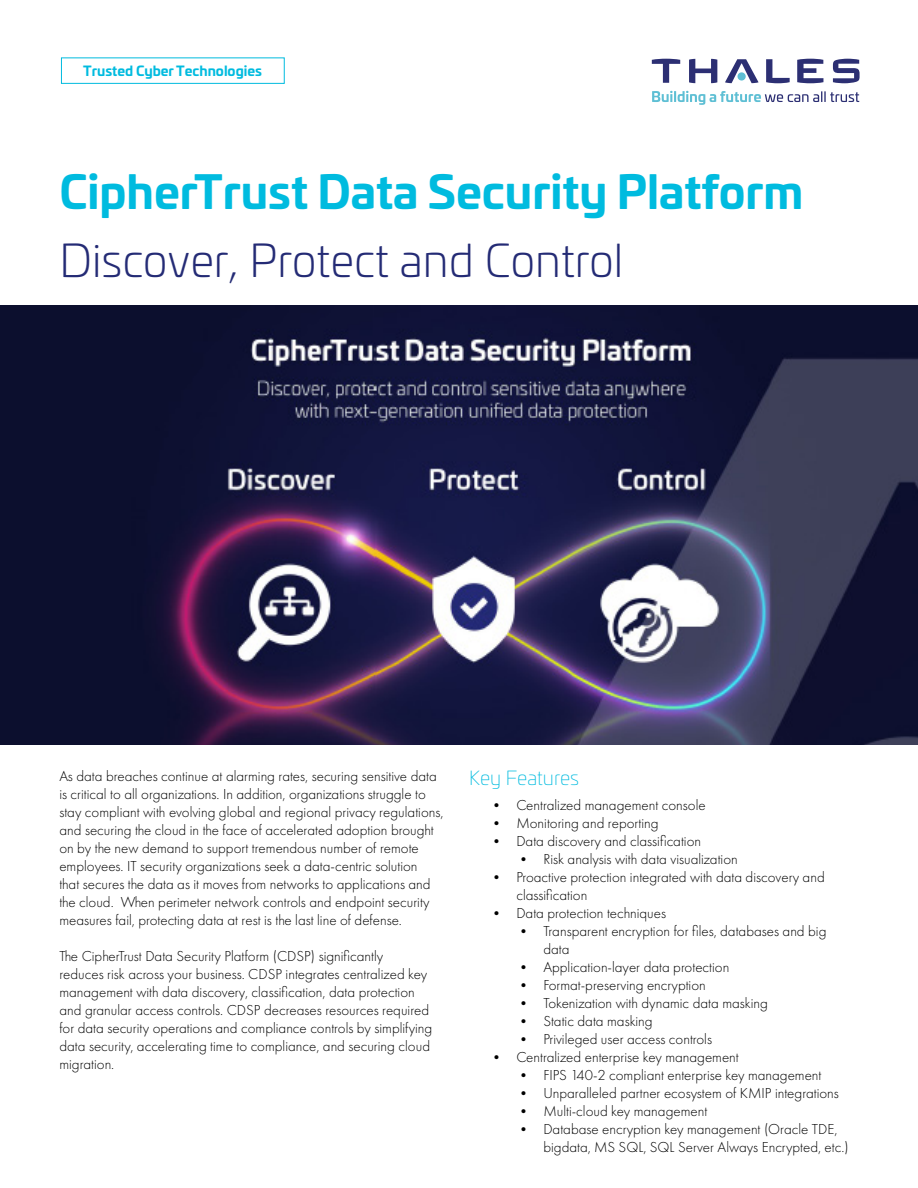
<style>
.page{position:relative;width:918px;height:1188px;background:#fff}
.page>*{position:absolute;margin:0;border:0;box-sizing:border-box;transform-origin:0 0}
.t1{font:700 45px "Univia Pro";color:#00bbdf}
.t2{font:300 45px "Univia Pro";color:#242b75}
.t3{font:200 19.5px "Univia Pro";color:#00bbdf}
.t4{font:300 15px/18px "Futura PT";color:#000}
.t5{font:700 13.5px "Univia Pro";color:#00bbdf}
.s1{font-size:14.25px}
</style>
<div class="page">
<div style="left:61px;top:58px;width:224px;height:26px;border:1px solid #00bbdf"></div>
<svg style="left:833px;top:59px;width:27px;height:24px"></svg>
<svg style="left:797px;top:59px;width:26px;height:24px"></svg>
<svg style="left:766px;top:59px;width:24px;height:24px"></svg>
<svg style="left:725px;top:59px;width:34px;height:24px"></svg>
<div style="left:738px;top:72px;width:8px;height:9px;background:#5ebfd4;border-radius:50%"></div>
<svg style="left:689px;top:59px;width:28px;height:24px"></svg>
<svg style="left:652px;top:59px;width:28px;height:24px"></svg>
<svg style="left:652px;top:91px;width:207px;height:14px"></svg>
<img style="left:0;top:306px;width:918px;height:439px">
<p class="t5" style="left:83px;top:60px;width:180px">Trusted Cyber Technologies</p>
<h1 class="t1" style="left:59px;top:156px;width:746px">CipherTrust Data Security Platform</h1>
<h1 class="t2" style="left:59px;top:228px;width:565px">Discover, Protect and Control</h1>
<p class="t4" style="left:59px;top:767px;width:386px">As data breaches continue at alarming rates, securing sensitive data is critical to all organizations. In addition, organizations struggle to stay compliant with evolving global and regional privacy regulations, and securing the cloud in the face of accelerated adoption brought on by the new demand to support tremendous number of remote employees. IT security organizations seek a data-centric solution<br>that secures the data as it moves from networks to applications and the cloud. When perimeter network controls and endpoint security measures fail, protecting data at rest is the last line of defense.</p>
<p class="t4" style="left:59px;top:947px;width:375px">The CipherTrust Data Security Platform (CDSP) significantly<br>reduces risk across your business. CDSP integrates centralized key management with data discovery, classification, data protection and granular access controls. CDSP decreases resources required for data security operations and compliance controls by simplifying data security, accelerating time to compliance, and securing cloud migration.</p>
<h2 class="t3" style="left:469px;top:764px;width:112px">Key Features</h2>
<p class="t4" style="left:489px;top:796px;width:218px"><span class="s1">•</span> Centralized management console</p>
<p class="t4" style="left:489px;top:814px;width:171px"><span class="s1">•</span> Monitoring and reporting</p>
<p class="t4" style="left:489px;top:832px;width:213px"><span class="s1">•</span> Data discovery and classification</p>
<p class="t4" style="left:516px;top:850px;width:223px"><span class="s1">•</span> Risk analysis with data visualization</p>
<p class="t4" style="left:516px;top:868px;width:310px;text-indent:-27px"><span class="s1">•</span> Proactive protection integrated with data discovery and classification</p>
<p class="t4" style="left:489px;top:904px;width:178px"><span class="s1">•</span> Data protection techniques</p>
<p class="t4" style="left:543px;top:922px;width:285px;text-indent:-27px"><span class="s1">•</span> Transparent encryption for files, databases and big data</p>
<p class="t4" style="left:516px;top:958px;width:214px"><span class="s1">•</span> Application-layer data protection</p>
<p class="t4" style="left:516px;top:976px;width:191px"><span class="s1">•</span> Format-preserving encryption</p>
<p class="t4" style="left:516px;top:994px;width:253px"><span class="s1">•</span> Tokenization with dynamic data masking</p>
<p class="t4" style="left:516px;top:1012px;width:138px"><span class="s1">•</span> Static data masking</p>
<p class="t4" style="left:516px;top:1030px;width:197px"><span class="s1">•</span> Privileged user access controls</p>
<p class="t4" style="left:489px;top:1048px;width:251px"><span class="s1">•</span> Centralized enterprise key management</p>
<p class="t4" style="left:516px;top:1066px;width:307px"><span class="s1">•</span> FIPS 140-2 compliant enterprise key management</p>
<p class="t4" style="left:516px;top:1084px;width:324px"><span class="s1">•</span> Unparalleled partner ecosystem of KMIP integrations</p>
<p class="t4" style="left:516px;top:1102px;width:192px"><span class="s1">•</span> Multi-cloud key management</p>
<p class="t4" style="left:543px;top:1120px;width:307px;text-indent:-27px"><span class="s1">•</span> Database encryption key management (Oracle TDE, bigdata, MS SQL, SQL Server Always Encrypted, etc.)</p>
</div>
